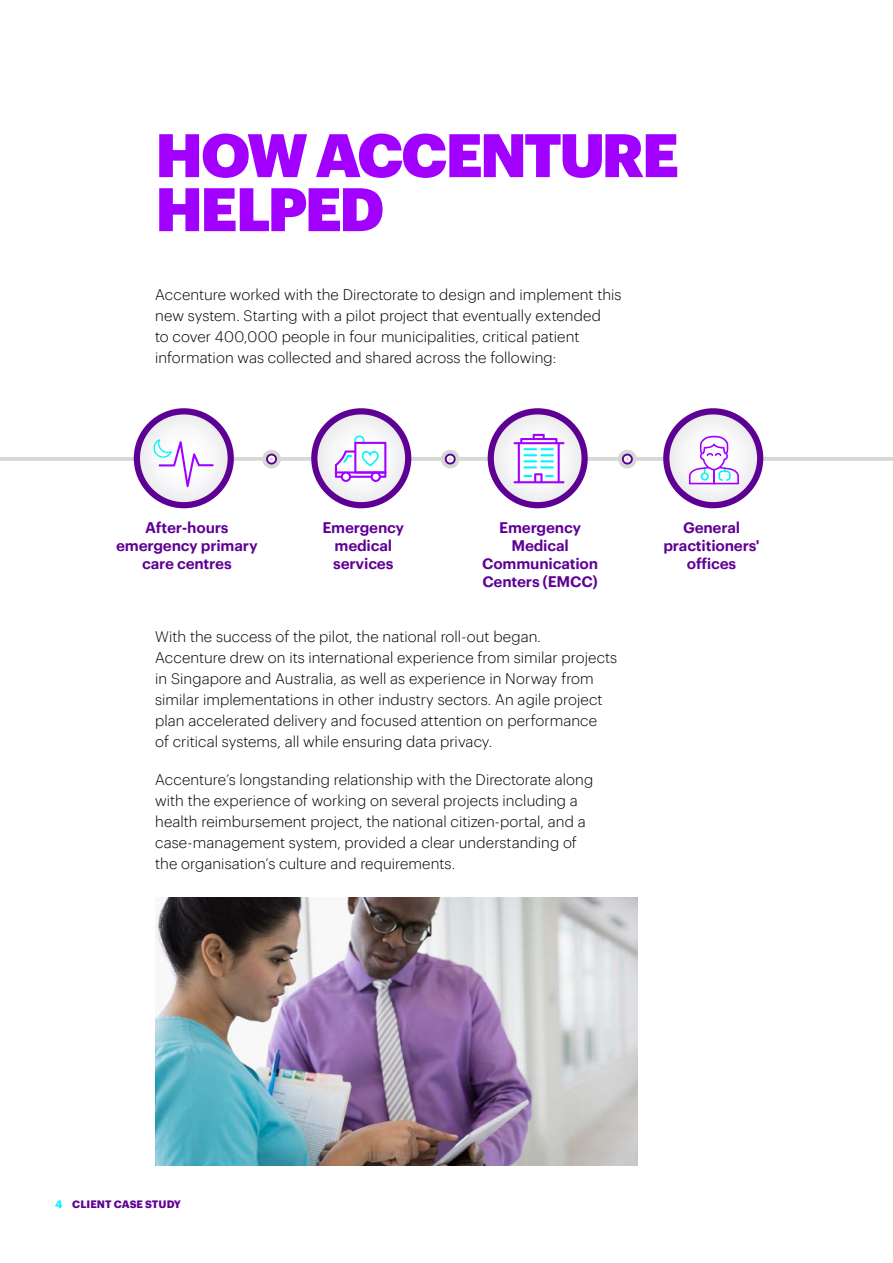
<style>
.page{position:relative;width:893px;height:1263px;background:#fff}
.page>*{position:absolute;margin:0;border:0;box-sizing:border-box;transform-origin:0 0}
.t1{font:900 60px/54px "Graphik";letter-spacing:-.045em;color:#a100ff}
.t2{font:300 15px/21px "Graphik";color:#000}
.t3{font:600 15px/18px "Graphik";letter-spacing:-.015em;color:#5f0095;text-align:center}
.t4{font:700 10.5px "Graphik";letter-spacing:.005em;color:#5f0095}
.s1{color:#00f3ff}
</style>
<div class="page">
<img style="left:155px;top:897px;width:483px;height:268px">
<hr style="left:0;top:457px;width:893px;height:4px;background:#d4d9d6">
<svg style="left:134px;top:408px;width:100px;height:100px"></svg>
<svg style="left:311px;top:408px;width:100px;height:100px"></svg>
<svg style="left:488px;top:408px;width:100px;height:100px"></svg>
<svg style="left:663px;top:408px;width:100px;height:100px"></svg>
<div style="left:262px;top:450px;width:19px;height:18px;background:#d4d9d6;border-radius:50%"></div>
<svg style="left:266px;top:454px;width:11px;height:10px"></svg>
<svg style="left:268px;top:455px;width:7px;height:8px"></svg>
<svg style="left:270px;top:457px;width:3px;height:4px"></svg>
<svg style="left:441px;top:450px;width:19px;height:18px"></svg>
<svg style="left:445px;top:454px;width:11px;height:10px"></svg>
<svg style="left:447px;top:455px;width:7px;height:8px"></svg>
<svg style="left:449px;top:457px;width:3px;height:4px"></svg>
<svg style="left:618px;top:450px;width:19px;height:18px"></svg>
<svg style="left:622px;top:454px;width:11px;height:10px"></svg>
<svg style="left:624px;top:455px;width:7px;height:8px"></svg>
<svg style="left:626px;top:457px;width:3px;height:4px"></svg>
<h1 class="t1" style="left:155px;top:123px;width:525px">HOW ACCENTURE<br>HELPED</h1>
<p class="t2" style="left:155px;top:283px;width:468px">Accenture worked with the Directorate to design and implement this new system. Starting with a pilot project that eventually extended<br>to cover 400,000 people in four municipalities, critical patient information was collected and shared across the following:</p>
<p class="t3" style="left:116px;top:517px;width:143px">After-hours emergency primary care centres</p>
<p class="t3" style="left:322px;top:517px;width:83px">Emergency medical services</p>
<p class="t3" style="left:482px;top:517px;width:117px">Emergency<br>Medical<br>Communication<br>Centers (EMCC)</p>
<p class="t3" style="left:663px;top:517px;width:98px">General practitioners' offices</p>
<p class="t2" style="left:155px;top:625px;width:463px">With the success of the pilot, the national roll-out began.<br>Accenture drew on its international experience from similar projects in Singapore and Australia, as well as experience in Norway from similar implementations in other industry sectors. An agile project plan accelerated delivery and focused attention on performance<br>of critical systems, all while ensuring data privacy.</p>
<p class="t2" style="left:155px;top:768px;width:440px">Accenture’s longstanding relationship with the Directorate along with the experience of working on several projects including a health reimbursement project, the national citizen-portal, and a case-management system, provided a clear understanding of the organisation’s culture and requirements.</p>
<p class="t4" style="left:55px;top:1196px;width:127px"><span class="s1">4</span> CLIENT CASE STUDY</p>
</div>
